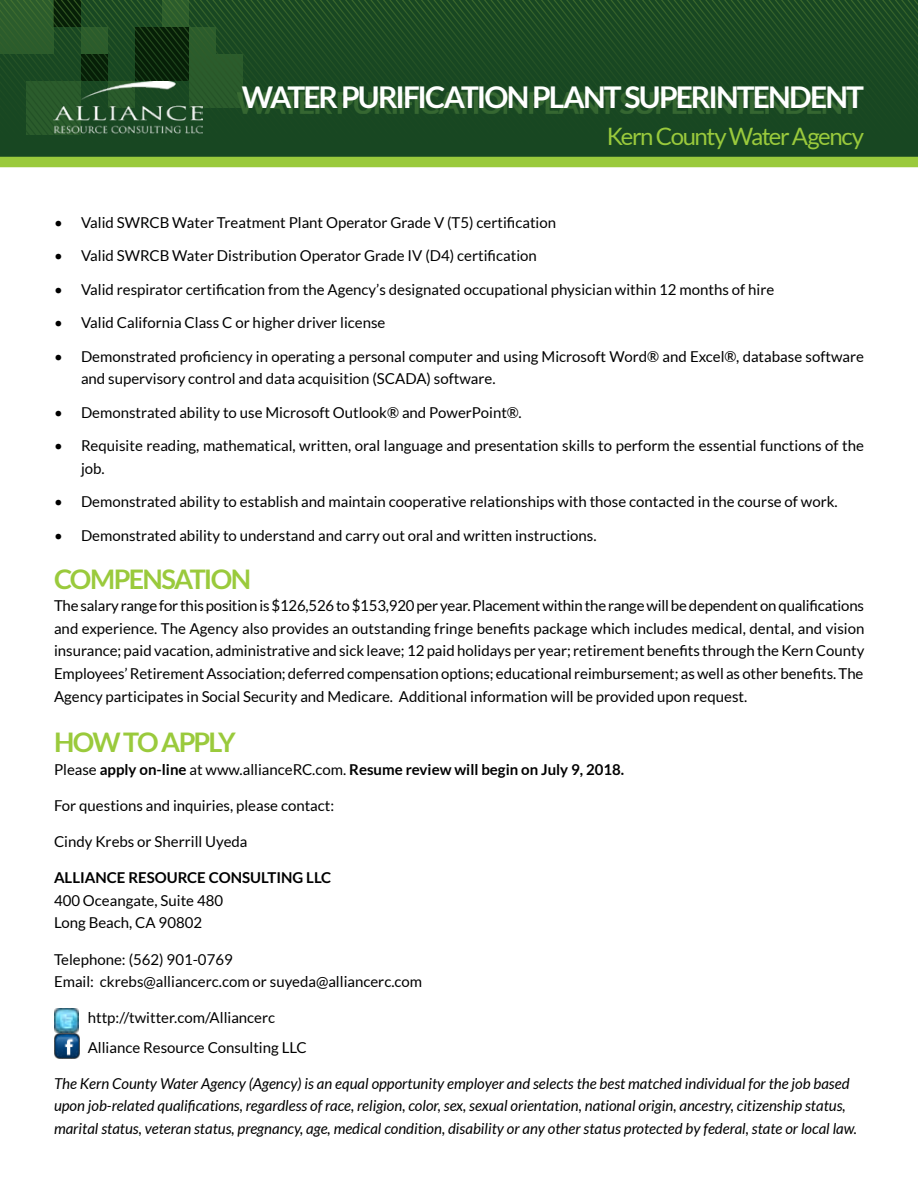
<style>
.page{position:relative;width:918px;height:1188px;background:#fff}
.page>*{position:absolute;margin:0;border:0;box-sizing:border-box;transform-origin:0 0}
.t1{font:700 30px "Lato";letter-spacing:-.06em;color:#fff}
.t2{font:700 27px "Lato";letter-spacing:-.07em;color:#9aca3c}
.t3{font:24px "Lato";letter-spacing:-.06em;color:#9aca3c}
.t4{font:15px/22.6px "Lato";color:#000}
.t5{font:italic 15px/22.6px "Lato";color:#000}
.t6{font:700 15px "Lato";color:#000}
.s1{font-weight:400}
</style>
<div class="page">
<svg style="left:0;top:0;width:918px;height:157px;background:#1c4a22"></svg>
<img style="left:53px;top:82px;width:149px;height:53px">
<div style="left:237px;top:91px;width:621px;height:23px;background:#407237;opacity:.75"></div>
<img style="left:54px;top:1034px;width:25px;height:25px">
<img style="left:55px;top:1008px;width:24px;height:24px">
<div style="left:0;top:157px;width:918px;height:10px;background:#9aca3c"></div>
<h1 class="t1" style="left:242px;top:80px;width:624px">WATER PURIFICATION PLANT SUPERINTENDENT</h1>
<h3 class="t3" style="left:607px;top:123px;width:259px">Kern County Water Agency</h3>
<p class="t4" style="left:54px;top:211px;width:504px">• Valid SWRCB Water Treatment Plant Operator Grade V (T5) certification</p>
<p class="t4" style="left:54px;top:245px;width:484px">• Valid SWRCB Water Distribution Operator Grade IV (D4) certification</p>
<p class="t4" style="left:54px;top:278px;width:722px">• Valid respirator certification from the Agency’s designated occupational physician within 12 months of hire</p>
<p class="t4" style="left:54px;top:311px;width:333px">• Valid California Class C or higher driver license</p>
<p class="t4" style="left:81px;top:345px;width:785px;text-indent:-27px">• Demonstrated proficiency in operating a personal computer and using Microsoft Word® and Excel®, database software and supervisory control and data acquisition (SCADA) software.</p>
<p class="t4" style="left:54px;top:401px;width:469px">• Demonstrated ability to use Microsoft Outlook® and PowerPoint®.</p>
<p class="t4" style="left:81px;top:434px;width:785px;text-indent:-27px">• Requisite reading, mathematical, written, oral language and presentation skills to perform the essential functions of the job.</p>
<p class="t4" style="left:54px;top:490px;width:785px">• Demonstrated ability to establish and maintain cooperative relationships with those contacted in the course of work.</p>
<p class="t4" style="left:54px;top:524px;width:544px">• Demonstrated ability to understand and carry out oral and written instructions.</p>
<h2 class="t2" style="left:54px;top:563px;width:199px">COMPENSATION</h2>
<p class="t4" style="left:54px;top:594px;width:812px;text-align:justify">The salary range for this position is $126,526 to $153,920 per year. Placement within the range will be dependent on qualifications and experience. The Agency also provides an outstanding fringe benefits package which includes medical, dental, and vision insurance; paid vacation, administrative and sick leave; 12 paid holidays per year; retirement benefits through the Kern County Employees’ Retirement Association; deferred compensation options; educational reimbursement; as well as other benefits. The Agency participates in Social Security and Medicare. Additional information will be provided upon request.</p>
<h2 class="t2" style="left:54px;top:727px;width:183px">HOW TO APPLY</h2>
<p class="t6" style="left:54px;top:761px;width:572px"><span class="s1">Please</span> apply on-line <span class="s1">at www.allianceRC.com.</span> Resume review will begin on July 9, 2018.</p>
<p class="t4" style="left:54px;top:794px;width:282px">For questions and inquiries, please contact:</p>
<p class="t4" style="left:54px;top:830px;width:195px">Cindy Krebs or Sherrill Uyeda</p>
<p class="t6" style="left:54px;top:869px;width:279px">ALLIANCE RESOURCE CONSULTING LLC</p>
<p class="t4" style="left:54px;top:889px;width:171px">400 Oceangate, Suite 480<br>Long Beach, CA 90802</p>
<p class="t4" style="left:54px;top:948px;width:370px">Telephone: (562) 901-0769<br>Email: ckrebs@alliancerc.com or suyeda@alliancerc.com</p>
<p class="t4" style="left:88px;top:1003px;width:221px;line-height:29.4px">http://twitter.com/Alliancerc<br>Alliance Resource Consulting LLC</p>
<p class="t5" style="left:54px;top:1072px;width:805px">The Kern County Water Agency (Agency) is an equal opportunity employer and selects the best matched individual for the job based upon job-related qualifications, regardless of race, religion, color, sex, sexual orientation, national origin, ancestry, citizenship status, marital status, veteran status, pregnancy, age, medical condition, disability or any other status protected by federal, state or local law.</p>
</div>
